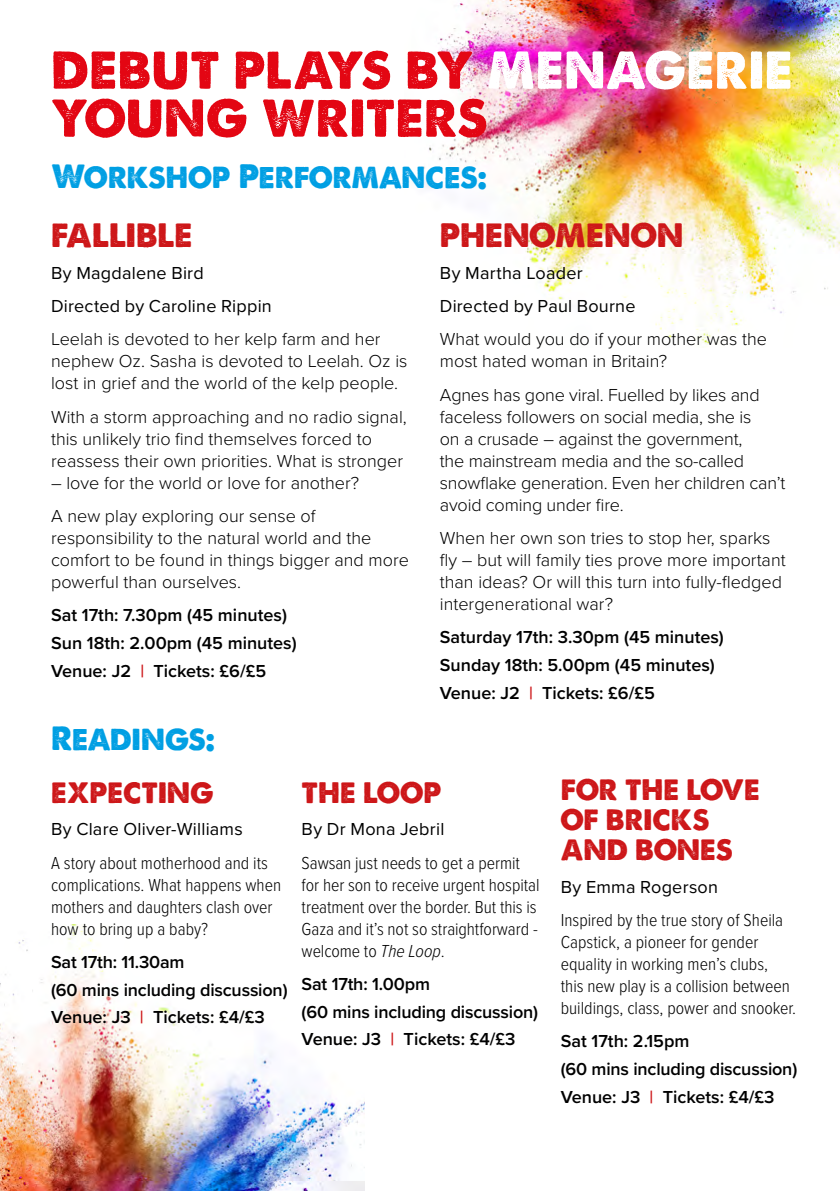
<style>
.page{position:relative;width:840px;height:1191px;background:#fff}
.page>*{position:absolute;margin:0;border:0;box-sizing:border-box;transform-origin:0 0}
.t1{font:50px/48px "A Loveof Thunder";letter-spacing:.005em;color:#e30613}
.t2{font:32px "A Loveof Thunder";letter-spacing:-.015em;color:#009fe3}
.t3{font:32px "A Loveof Thunder";color:#cd1719}
.t4{font:28px/30px "A Loveof Thunder";color:#cd1719}
.t5{font:300 18px/22px "Proxima Nova";color:#000}
.t6{font:300 18px/22px "Proxima Nova Cond";color:#000}
.t7{font:600 18px/27.6px "Proxima Nova";color:#000}
.t8{font:18px/32.4px "Proxima Nova";letter-spacing:.01em;color:#000}
.s1{color:#fff}
.s2{color:#cd1719}
.s3{font-style:italic}
</style>
<div class="page">
<img style="left:0;top:924px;width:364px;height:267px">
<img style="left:422px;top:0;width:417px;height:344px">
<h1 class="t1" style="left:51px;top:46px;width:742px">DEBUT PLAYS BY <span class="s1">MENAGERIE<br></span>YOUNG WRITERS</h1>
<h2 class="t2" style="left:51px;top:156px;width:437px">Workshop Performances:</h2>
<h2 class="t3" style="left:51px;top:215px;width:143px">FALLIBLE</h2>
<p class="t8" style="left:51px;top:256px;width:222px">By Magdalene Bird<br>Directed by Caroline Rippin</p>
<p class="t5" style="left:51px;top:327px;width:358px">Leelah is devoted to her kelp farm and her nephew Oz. Sasha is devoted to Leelah. Oz is lost in grief and the world of the kelp people.</p>
<p class="t5" style="left:51px;top:404px;width:357px">With a storm approaching and no radio signal, this unlikely trio find themselves forced to reassess their own priorities. What is stronger</p>
<p class="t5" style="left:51px;top:465px;width:309px;line-height:33.4px">– love for the world or love for another?<br>A new play exploring our sense of</p>
<p class="t5" style="left:51px;top:526px;width:359px">responsibility to the natural world and the comfort to be found in things bigger and more powerful than ourselves.</p>
<p class="t7" style="left:51px;top:601px;width:247px">Sat 17th: 7.30pm (45 minutes)<br>Sun 18th: 2.00pm (45 minutes)<br>Venue: J2 <span class="s2">|</span> Tickets: £6/£5</p>
<h2 class="t2" style="left:51px;top:718px;width:165px">Readings:</h2>
<h2 class="t3" style="left:439px;top:215px;width:245px">PHENOMENON</h2>
<p class="t8" style="left:439px;top:256px;width:197px">By Martha Loader<br>Directed by Paul Bourne</p>
<p class="t5" style="left:439px;top:327px;width:328px">What would you do if your mother was the most hated woman in Britain?</p>
<p class="t5" style="left:439px;top:382px;width:347px">Agnes has gone viral. Fuelled by likes and faceless followers on social media, she is<br>on a crusade – against the government,<br>the mainstream media and the so-called snowflake generation. Even her children can’t avoid coming under fire.</p>
<p class="t5" style="left:439px;top:526px;width:347px">When her own son tries to stop her, sparks fly – but will family ties prove more important than ideas? Or will this turn into fully-fledged intergenerational war?</p>
<p class="t7" style="left:439px;top:623px;width:285px">Saturday 17th: 3.30pm (45 minutes)<br>Sunday 18th: 5.00pm (45 minutes)<br>Venue: J2 <span class="s2">|</span> Tickets: £6/£5</p>
<h3 class="t4" style="left:51px;top:777px;width:164px">EXPECTING</h3>
<p class="t8" style="left:51px;top:812px;width:193px">By Clare Oliver-Williams</p>
<p class="t6" style="left:51px;top:850px;width:231px">A story about motherhood and its complications. What happens when mothers and daughters clash over how to bring up a baby?</p>
<p class="t7" style="left:51px;top:947px;width:238px">Sat 17th: 11.30am<br>(60 mins including discussion)<br>Venue: J3 <span class="s2">|</span> Tickets: £4/£3</p>
<h3 class="t4" style="left:301px;top:777px;width:141px">THE LOOP</h3>
<p class="t8" style="left:301px;top:812px;width:144px">By Dr Mona Jebril</p>
<p class="t6" style="left:301px;top:850px;width:239px">Sawsan just needs to get a permit for her son to receive urgent hospital treatment over the border. But this is Gaza and it’s not so straightforward - welcome to <span class="s3">The Loop</span>.</p>
<p class="t7" style="left:301px;top:969px;width:238px">Sat 17th: 1.00pm<br>(60 mins including discussion)<br>Venue: J3 <span class="s2">|</span> Tickets: £4/£3</p>
<h3 class="t4" style="left:560px;top:775px;width:200px">FOR THE LOVE<br>OF BRICKS<br>AND BONES</h3>
<p class="t8" style="left:560px;top:869px;width:159px">By Emma Rogerson</p>
<p class="t6" style="left:560px;top:908px;width:237px">Inspired by the true story of Sheila Capstick, a pioneer for gender equality in working men’s clubs,<br>this new play is a collision between buildings, class, power and snooker.</p>
<p class="t7" style="left:560px;top:1027px;width:238px">Sat 17th: 2.15pm<br>(60 mins including discussion)<br>Venue: J3 <span class="s2">|</span> Tickets: £4/£3</p>
</div>
